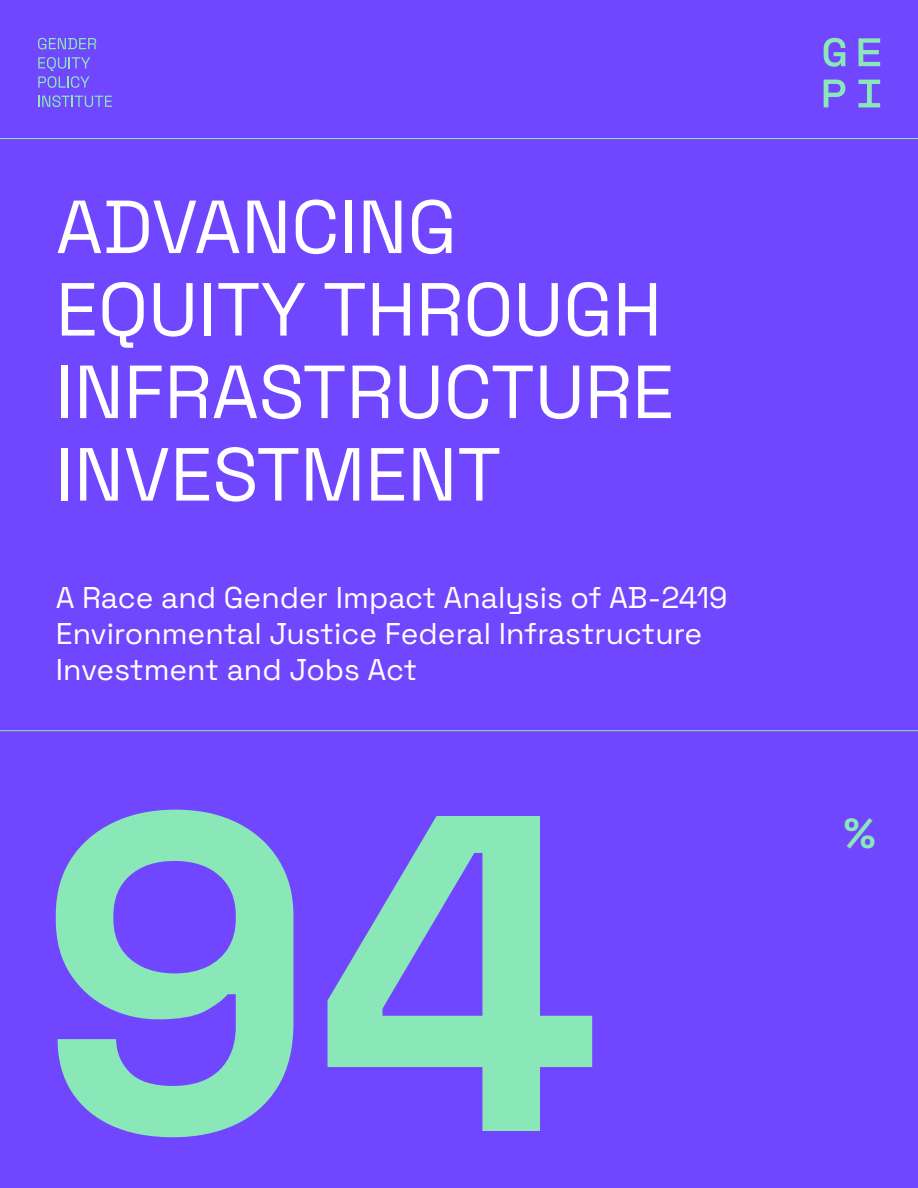
<style>
.page{position:relative;width:918px;height:1188px;background:#7047ff}
.page>*{position:absolute;margin:0;border:0;box-sizing:border-box;transform-origin:0 0}
.t1{font:300 450px "Space Grotesk";color:#8ae8b8}
.t2{font:300 75px/82.5px "Space Grotesk";color:#fff}
.t3{font:300 42px "Space Grotesk";color:#8ae8b8}
.t4{font:300 30px/36px "Space Grotesk";color:#fff}
</style>
<div class="page">
<svg style="left:824px;top:38px;width:21px;height:29px"></svg>
<svg style="left:824px;top:80px;width:21px;height:27px"></svg>
<svg style="left:859px;top:38px;width:21px;height:28px"></svg>
<svg style="left:859px;top:80px;width:21px;height:27px"></svg>
<svg style="left:38px;top:38px;width:58px;height:11px"></svg>
<svg style="left:38px;top:57px;width:52px;height:31px"></svg>
<svg style="left:38px;top:95px;width:74px;height:12px"></svg>
<hr style="left:0;top:730px;width:918px;height:1px;background:#8ae8b8">
<hr style="left:0;top:138px;width:918px;height:1px;background:#8ae8b8">
<h2 class="t2" style="left:56px;top:182px;width:620px">ADVANCING<br>EQUITY THROUGH<br>INFRASTRUCTURE<br>INVESTMENT</h2>
<p class="t4" style="left:56px;top:578px;width:673px">A Race and Gender Impact Analysis of AB-2419<br>Environmental Justice Federal Infrastructure<br>Investment and Jobs Act</p>
<h1 class="t1" style="left:38px;top:645px;width:566px">94</h1>
<h3 class="t3" style="left:844px;top:803px;width:33px">%</h3>
</div>
